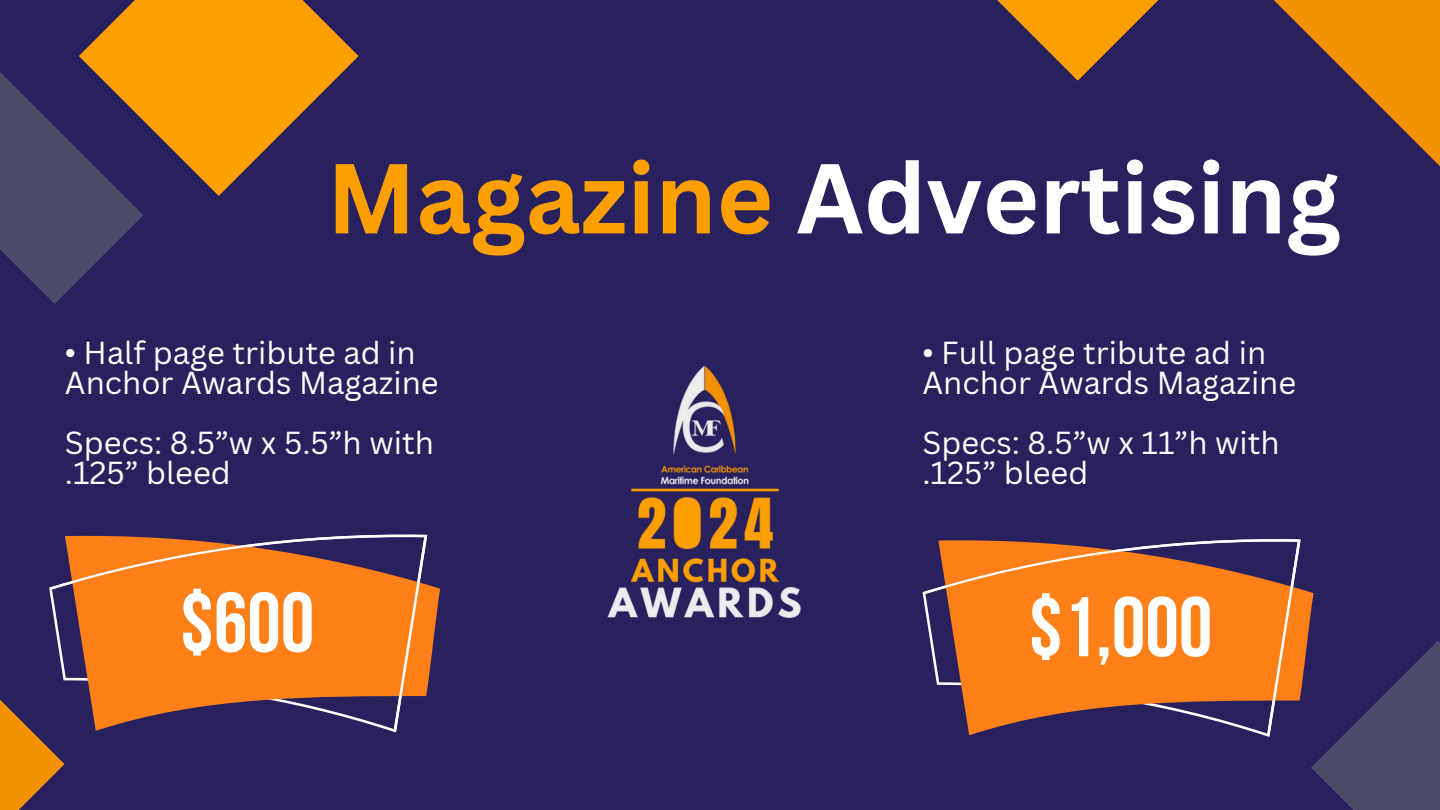
<style>
.page{position:relative;width:1440px;height:810px;background:#28215e}
.page>*{position:absolute;margin:0;border:0;box-sizing:border-box;transform-origin:0 0}
.t1{font:700 97px "Canva Sans";color:#fff}
.t2{font:700 84.6px "Bebas Neue";color:#fff}
.t3{font:31px/30px "Canva Sans";color:#fff}
.s1{color:#fd9f00}
</style>
<div class="page">
<svg style="left:1274px;top:0;width:166px;height:166px"></svg>
<svg style="left:115px;top:0;width:244px;height:196px;fill:#fd9f00"></svg>
<svg style="left:0;top:20px;width:144px;height:284px"></svg>
<svg style="left:427px;top:535px;width:13px;height:155px"></svg>
<svg style="left:0;top:534px;width:427px;height:276px"></svg>
<svg style="left:1311px;top:641px;width:129px;height:169px"></svg>
<svg style="left:1300px;top:540px;width:14px;height:195px"></svg>
<svg style="left:923px;top:539px;width:377px;height:197px"></svg>
<svg style="left:997px;top:0;width:161px;height:81px"></svg>
<img style="left:607px;top:365px;width:194px;height:253px">
<p class="t1" style="left:327px;top:130px;width:1016px"><span class="s1">Magazine</span> Advertising</p>
<h1 class="t3" style="left:65px;top:337px;width:375px">• Half page tribute ad in<br>Anchor Awards Magazine</h1>
<p class="t3" style="left:65px;top:427px;width:371px">Specs: 8.5”w x 5.5”h with .125” bleed</p>
<p class="t2" style="left:180px;top:588px;width:136px">$600</p>
<p class="t3" style="left:922px;top:337px;width:375px">• Full page tribute ad in<br>Anchor Awards Magazine</p>
<p class="t3" style="left:922px;top:427px;width:359px">Specs: 8.5”w x 11”h with .125” bleed</p>
<h2 class="t2" style="left:1029px;top:593px;width:185px">$1,000</h2>
</div>
